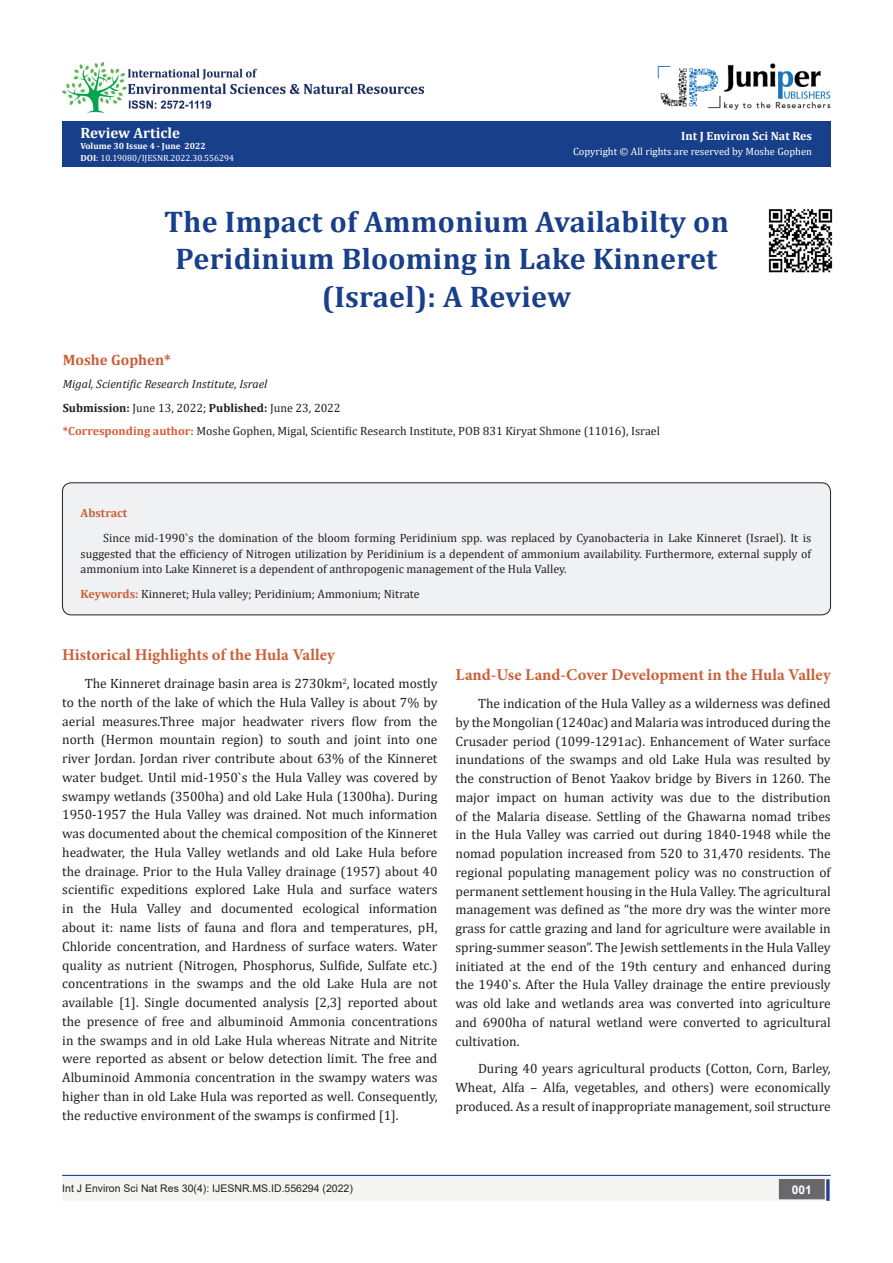
<style>
.page{position:relative;width:893px;height:1263px;background:#fff}
.page>*{position:absolute;margin:0;border:0;box-sizing:border-box;transform-origin:0 0}
.t1{font:700 30px/37.5px "Cambria";letter-spacing:.01em;color:#183f89;text-align:center}
.No_Spacing{font:700 16.5px "Minion Pro";color:#ca5f37}
.t2{font:700 15px "Cambria";color:#fff}
.t3{font:700 15px "Cambria";color:#ca5f37}
.t4{font:13.5px/18.8px "Cambria";color:#231f20;text-align:justify}
.List_Paragraph{font:12px/15.8px "Cambria";color:#231f20;text-align:justify}
.t5{font:italic 12px "Cambria";color:#231f20}
.t6{font:700 12px "Cambria";color:#fff}
.List_Paragraph-2{font:700 12px "Cambria";color:#ca5f37}
.t7{font:700 12px "Arial";color:#fff}
.t8{font:10.5px "Arial";color:#231f20}
.t9{font:10.5px "Cambria";color:#fffefc}
.t10{font:9px "Cambria";color:#fff}
.t11{font:700 9px "Cambria";color:#fff}
.s1{font-weight:700}
.s2{font-weight:700;color:#d55e37}
.s3{font-weight:700;color:#ca5f37}
</style>
<div class="page">
<div style="left:62px;top:1175px;width:494px;height:26px;background:#f5f5f4"></div>
<img style="left:657px;top:63px;width:173px;height:47px">
<div style="left:503px;top:1176px;width:328px;height:25px;background:#f5f5f4"></div>
<div style="left:780px;top:1180px;width:44px;height:18px;background:#68676a"></div>
<div style="left:779px;top:1179px;width:46px;height:20px;border:2px solid #68676a"></div>
<div style="left:826px;top:1179px;width:3px;height:22px;background:#253f8e;border:2px solid #253f8e"></div>
<hr style="left:62px;top:1175px;width:769px;height:1px;background:#253f8e">
<img style="left:62px;top:62px;width:362px;height:51px">
<div style="left:62px;top:122px;width:769px;height:45px;background:#183f89"></div>
<div style="left:62px;top:483px;width:768px;height:132px;background:#f0f1f2;border-radius:9px"></div>
<div style="left:62px;top:483px;width:769px;height:132px;border:1px solid #231f20;border-radius:9px"></div>
<img style="left:768px;top:209px;width:65px;height:64px">
<p class="t2" style="left:80px;top:122px;width:101px">Review Article</p>
<p class="t11" style="left:80px;top:139px;width:127px">Volume 30 Issue 4 - June 2022</p>
<p class="t10" style="left:80px;top:153px;width:155px"><span class="s1">DOI</span>: 10.19080/IJESNR.2022.30.556294</p>
<p class="t6" style="left:681px;top:127px;width:132px">Int J Environ Sci Nat Res</p>
<p class="t9" style="left:573px;top:146px;width:240px">Copyright © All rights are reserved by Moshe Gophen</p>
<p class="t1" style="left:164px;top:202px;width:566px">The Impact of Ammonium Availabilty on<br>Peridinium Blooming in Lake Kinneret (Israel): A Review</p>
<p class="t3" style="left:63px;top:349px;width:109px">Moshe Gophen*</p>
<p class="t5" style="left:63px;top:376px;width:206px">Migal, Scientific Research Institute, Israel</p>
<p class="List_Paragraph" style="left:63px;top:400px;width:279px"><span class="s1">Submission:</span> June 13, 2022; <span class="s1">Published:</span> June 23, 2022</p>
<p class="List_Paragraph" style="left:63px;top:423px;width:599px"><span class="s2">*Corresponding author:</span> Moshe Gophen, Migal, Scientific Research Institute, POB 831 Kiryat Shmone (11016), Israel</p>
<p class="List_Paragraph-2" style="left:81px;top:504px;width:48px">Abstract</p>
<p class="List_Paragraph" style="left:81px;top:530px;width:732px;text-indent:22px">Since mid-1990`s the domination of the bloom forming Peridinium spp. was replaced by Cyanobacteria in Lake Kinneret (Israel). It is suggested that the efficiency of Nitrogen utilization by Peridinium is a dependent of ammonium availability. Furthermore, external supply of ammonium into Lake Kinneret is a dependent of anthropogenic management of the Hula Valley.</p>
<p class="List_Paragraph" style="left:81px;top:586px;width:341px"><span class="s3">Keywords:</span> Kinneret; Hula valley; Peridinium; Ammonium; Nitrate</p>
<p class="No_Spacing" style="left:62px;top:643px;width:274px">Historical Highlights of the Hula Valley</p>
<p class="t4" style="left:62px;top:674px;width:377px;text-indent:22px">The Kinneret drainage basin area is 2730km<sup>2</sup>, located mostly to the north of the lake of which the Hula Valley is about 7% by aerial measures.Three major headwater rivers flow from the north (Hermon mountain region) to south and joint into one river Jordan. Jordan river contribute about 63% of the Kinneret water budget. Until mid-1950`s the Hula Valley was covered by swampy wetlands (3500ha) and old Lake Hula (1300ha). During 1950-1957 the Hula Valley was drained. Not much information was documented about the chemical composition of the Kinneret headwater, the Hula Valley wetlands and old Lake Hula before the drainage. Prior to the Hula Valley drainage (1957) about 40 scientific expeditions explored Lake Hula and surface waters in the Hula Valley and documented ecological information about it: name lists of fauna and flora and temperatures, pH, Chloride concentration, and Hardness of surface waters. Water quality as nutrient (Nitrogen, Phosphorus, Sulfide, Sulfate etc.) concentrations in the swamps and the old Lake Hula are not available [1]. Single documented analysis [2,3] reported about the presence of free and albuminoid Ammonia concentrations in the swamps and in old Lake Hula whereas Nitrate and Nitrite were reported as absent or below detection limit. The free and Albuminoid Ammonia concentration in the swampy waters was higher than in old Lake Hula was reported as well. Consequently, the reductive environment of the swamps is confirmed [1].</p>
<p class="No_Spacing" style="left:455px;top:663px;width:377px">Land-Use Land-Cover Development in the Hula Valley</p>
<p class="t4" style="left:455px;top:694px;width:377px;text-indent:22px">The indication of the Hula Valley as a wilderness was defined by the Mongolian (1240ac) and Malaria was introduced during the Crusader period (1099-1291ac). Enhancement of Water surface inundations of the swamps and old Lake Hula was resulted by the construction of Benot Yaakov bridge by Bivers in 1260. The major impact on human activity was due to the distribution of the Malaria disease. Settling of the Ghawarna nomad tribes in the Hula Valley was carried out during 1840-1948 while the nomad population increased from 520 to 31,470 residents. The regional populating management policy was no construction of permanent settlement housing in the Hula Valley. The agricultural management was defined as “the more dry was the winter more grass for cattle grazing and land for agriculture were available in spring-summer season”. The Jewish settlements in the Hula Valley initiated at the end of the 19th century and enhanced during the 1940`s. After the Hula Valley drainage the entire previously was old lake and wetlands area was converted into agriculture and 6900ha of natural wetland were converted to agricultural cultivation.</p>
<p class="t4" style="left:455px;top:1059px;width:377px;text-indent:22px">During 40 years agricultural products (Cotton, Corn, Barley, Wheat, Alfa – Alfa, vegetables, and others) were economically produced. As a result of inappropriate management, soil structure</p>
<p class="t8" style="left:62px;top:1181px;width:292px">Int J Environ Sci Nat Res 30(4): IJESNR.MS.ID.556294 (2022)</p>
<p class="t7" style="left:792px;top:1181px;width:22px">001</p>
</div>
